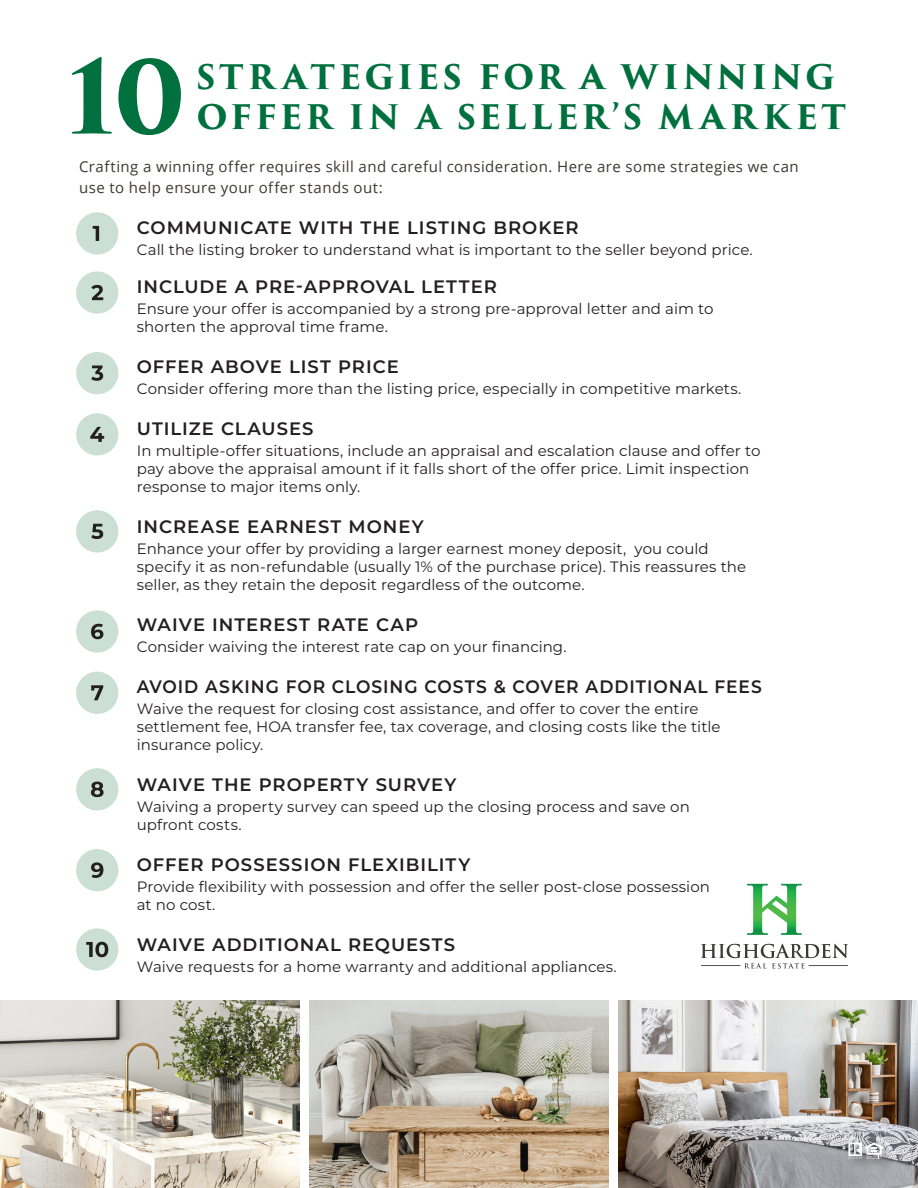
<style>
.page{position:relative;width:918px;height:1188px;background:#fff}
.page>*{position:absolute;margin:0;border:0;box-sizing:border-box;transform-origin:0 0}
.t1{font:700 33px/39.6px "Trajan Pro 3";letter-spacing:.105em;color:#00703e}
.t2{font:600 18px "Montserrat";letter-spacing:.055em;color:#231f20}
.t3{font:600 18px "Montserrat";letter-spacing:.055em;color:#231f20;scale:.95 1}
.t4{font:15px/18px "Montserrat";letter-spacing:.005em;color:#231f20}
.t5{font:15px/21px "Open Sans";letter-spacing:.03em;color:#3c3835}
</style>
<div class="page">
<img style="left:0;top:1001px;width:299px;height:187px">
<img style="left:309px;top:1001px;width:300px;height:187px">
<img style="left:619px;top:1001px;width:299px;height:187px">
<svg style="left:747px;top:884px;width:55px;height:51px"></svg>
<svg style="left:701px;top:944px;width:147px;height:25px"></svg>
<hr style="left:701px;top:965px;width:40px;height:1px;background:#3c3835">
<hr style="left:808px;top:965px;width:40px;height:1px;background:#3c3835">
<div style="left:76px;top:212px;width:42px;height:43px;background:#cbdfd4;border-radius:50%"></div>
<svg style="left:93px;top:226px;width:6px;height:15px"></svg>
<div style="left:76px;top:271px;width:42px;height:43px;background:#cbdfd4;border-radius:50%"></div>
<svg style="left:91px;top:285px;width:12px;height:15px"></svg>
<div style="left:76px;top:352px;width:42px;height:42px;background:#cbdfd4;border-radius:50%"></div>
<svg style="left:91px;top:366px;width:12px;height:15px"></svg>
<div style="left:76px;top:413px;width:42px;height:43px;background:#cbdfd4;border-radius:50%"></div>
<svg style="left:90px;top:427px;width:14px;height:15px"></svg>
<div style="left:76px;top:510px;width:42px;height:43px;background:#cbdfd4;border-radius:50%"></div>
<svg style="left:91px;top:524px;width:12px;height:15px"></svg>
<div style="left:76px;top:610px;width:42px;height:43px;background:#cbdfd4;border-radius:50%"></div>
<svg style="left:91px;top:624px;width:12px;height:15px"></svg>
<div style="left:76px;top:672px;width:42px;height:42px;background:#cbdfd4;border-radius:50%"></div>
<svg style="left:91px;top:685px;width:12px;height:15px"></svg>
<div style="left:76px;top:768px;width:42px;height:42px;background:#cbdfd4;border-radius:50%"></div>
<svg style="left:91px;top:782px;width:13px;height:15px"></svg>
<div style="left:76px;top:849px;width:42px;height:42px;background:#cbdfd4;border-radius:50%"></div>
<svg style="left:91px;top:862px;width:12px;height:16px"></svg>
<div style="left:76px;top:928px;width:42px;height:43px;background:#cbdfd4;border-radius:50%"></div>
<svg style="left:86px;top:942px;width:22px;height:15px"></svg>
<svg style="left:72px;top:57px;width:109px;height:78px"></svg>
<div style="left:845px;top:1139px;width:50px;height:33px;background:#231f20;opacity:.5"></div>
<svg style="left:848px;top:1142px;width:35px;height:17px"></svg>
<p class="t1" style="left:196px;top:58px;width:651px">STR ATEGIES FOR A WINNING<br>OFFER IN A SELLER’S MARKET</p>
<p class="t5" style="left:79px;top:156px;width:721px">Crafting a winning offer requires skill and careful consideration. Here are some strategies we can use to help ensure your offer stands out:</p>
<p class="t2" style="left:137px;top:216px;width:443px">COMMUNICATE WITH THE LISTING BROKER</p>
<p class="t4" style="left:137px;top:240px;width:617px">Call the listing broker to understand what is important to the seller beyond price.</p>
<p class="t2" style="left:137px;top:274px;width:362px">INCLUDE A PRE-APPROVAL LETTER</p>
<p class="t4" style="left:137px;top:299px;width:578px">Ensure your offer is accompanied by a strong pre-approval letter and aim to shorten the approval time frame.</p>
<p class="t2" style="left:137px;top:354px;width:263px">OFFER ABOVE LIST PRICE</p>
<p class="t4" style="left:137px;top:379px;width:606px">Consider offering more than the listing price, especially in competitive markets.</p>
<p class="t2" style="left:137px;top:416px;width:178px">UTILIZE CLAUSES</p>
<p class="t4" style="left:137px;top:441px;width:625px">In multiple-offer situations, include an appraisal and escalation clause and offer to pay above the appraisal amount if it falls short of the offer price. Limit inspection response to major items only.</p>
<p class="t2" style="left:137px;top:515px;width:288px">INCREASE EARNEST MONEY</p>
<p class="t4" style="left:137px;top:539px;width:611px">Enhance your offer by providing a larger earnest money deposit, you could specify it as non-refundable (usually 1% of the purchase price). This reassures the seller, as they retain the deposit regardless of the outcome.</p>
<p class="t2" style="left:137px;top:613px;width:283px">WAIVE INTEREST RATE CAP</p>
<p class="t4" style="left:137px;top:637px;width:431px">Consider waiving the interest rate cap on your financing.</p>
<p class="t3" style="left:137px;top:675px;width:659px">AVOID ASKING FOR CLOSING COSTS &amp; COVER ADDITIONAL FEES</p>
<p class="t4" style="left:137px;top:699px;width:585px">Waive the request for closing cost assistance, and offer to cover the entire settlement fee, HOA transfer fee, tax coverage, and closing costs like the title insurance policy.</p>
<p class="t2" style="left:137px;top:773px;width:321px">WAIVE THE PROPERTY SURVEY</p>
<p class="t4" style="left:137px;top:798px;width:555px">Waiving a property survey can speed up the closing process and save on</p>
<p class="t4" style="left:137px;top:816px;width:106px">upfront costs.</p>
<p class="t2" style="left:137px;top:853px;width:335px">OFFER POSSESSION FLEXIBILITY</p>
<p class="t4" style="left:137px;top:878px;width:575px">Provide flexibility with possession and offer the seller post-close possession</p>
<p class="t4" style="left:137px;top:896px;width:80px">at no cost.</p>
<p class="t2" style="left:137px;top:933px;width:320px">WAIVE ADDITIONAL REQUESTS</p>
<p class="t4" style="left:137px;top:958px;width:481px">Waive requests for a home warranty and additional appliances.</p>
</div>
